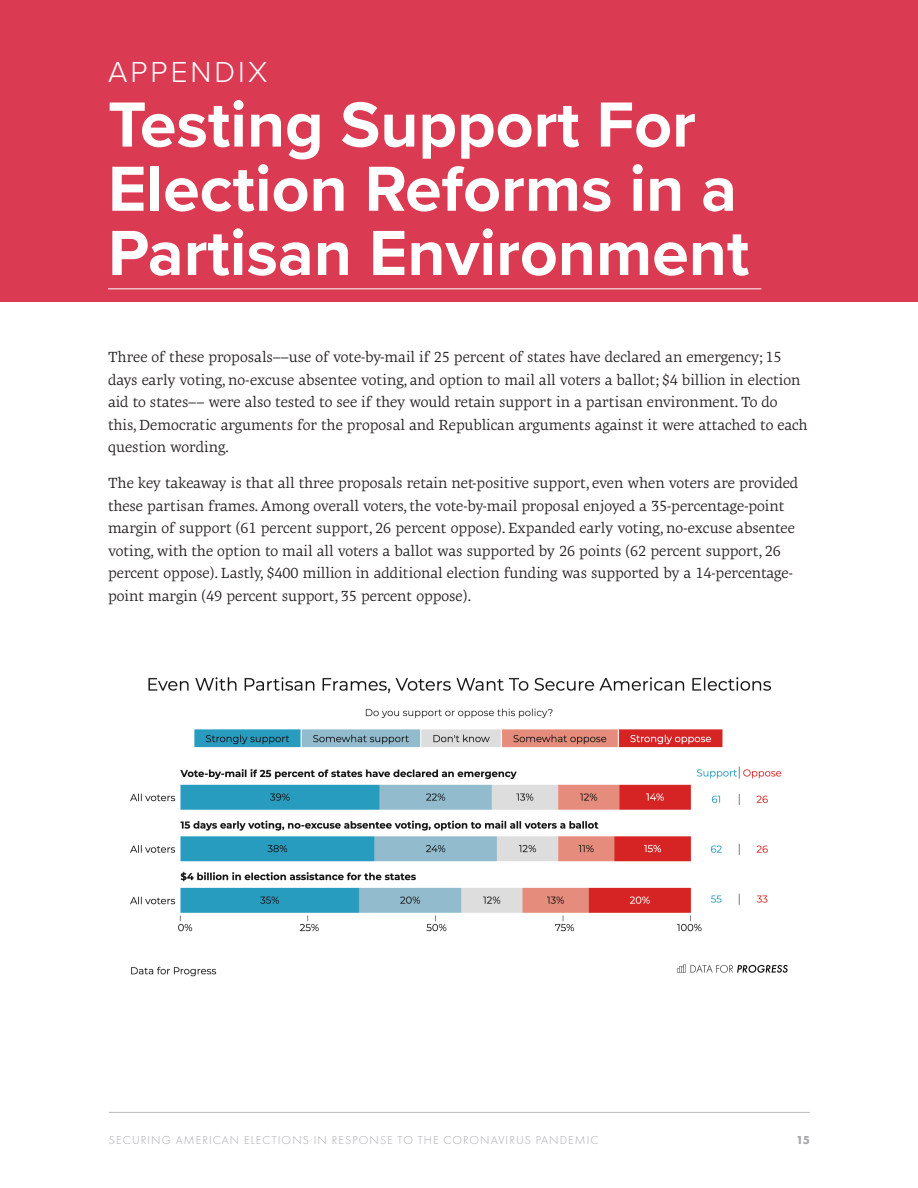
<style>
.page{position:relative;width:918px;height:1188px;background:#fff}
.page>*{position:absolute;margin:0;border:0;box-sizing:border-box;transform-origin:0 0}
.big_body_header_1{font:700 66px/64.2px "Proxima Nova";color:#fff}
.big_body_header_1-2{font:300 30px "Proxima Nova";letter-spacing:.1em;color:#fff}
.body_copy{font:15px/22.5px "Geneo Std";color:#231f20}
.t1{font:300 12px "Futura PT";letter-spacing:.09em;color:#a8a9ad}
.t2{font:700 12px "Futura PT";color:#a8a9ad}
</style>
<div class="page">
<hr style="left:109px;top:1112px;width:701px;height:1px;background:#bcbdc0">
<div style="left:0;top:0;width:918px;height:302px;background:#da3b52"></div>
<hr style="left:108px;top:288px;width:653px;height:1px;background:#fff">
<img style="left:130px;top:677px;width:658px;height:300px">
<p class="big_body_header_1-2" style="left:108px;top:50px;width:161px">APPENDIX</p>
<p class="big_body_header_1" style="left:108px;top:91px;width:643px">Testing Support For<br>Election Reforms in a<br>Partisan Environment</p>
<p class="body_copy" style="left:108px;top:346px;width:701px">Three of these proposals––use of vote-by-mail if 25 percent of states have declared an emergency; 15 days early voting, no-excuse absentee voting, and option to mail all voters a ballot; $4 billion in election aid to states–– were also tested to see if they would retain support in a partisan environment. To do this, Democratic arguments for the proposal and Republican arguments against it were attached to each question wording.</p>
<p class="body_copy" style="left:108px;top:472px;width:692px">The key takeaway is that all three proposals retain net-positive support, even when voters are provided these partisan frames. Among overall voters, the vote-by-mail proposal enjoyed a 35-percentage-point margin of support (61 percent support, 26 percent oppose). Expanded early voting, no-excuse absentee voting, with the option to mail all voters a ballot was supported by 26 points (62 percent support, 26 percent oppose). Lastly, $400 million in additional election funding was supported by a 14-percentage&shy;point margin (49 percent support, 35 percent oppose).</p>
<p class="t1" style="left:109px;top:1133px;width:491px">SECURING AMERICAN ELECTIONS IN RESPONSE TO THE CORONAVIRUS PANDEMIC</p>
<p class="t2" style="left:796px;top:1132px;width:15px">15</p>
</div>
